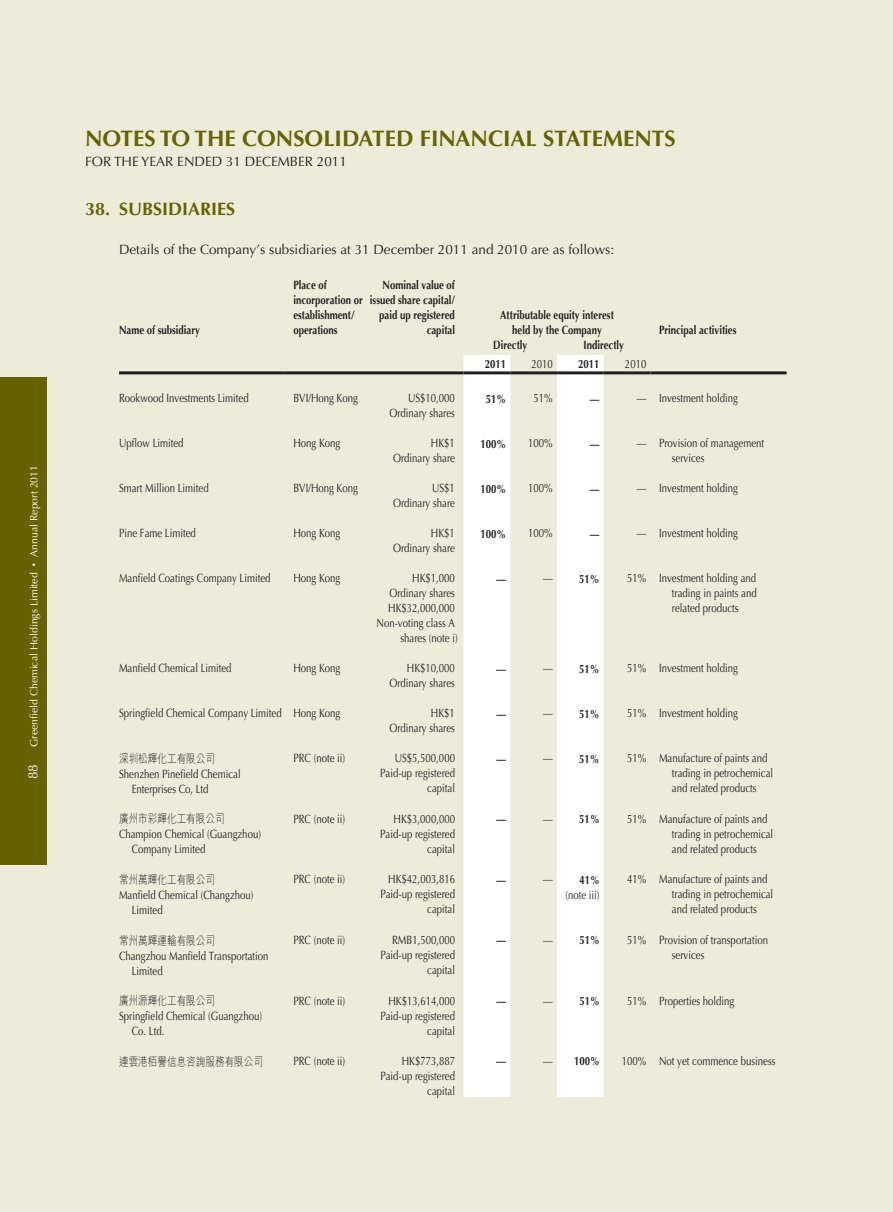
<style>
.page{position:relative;width:893px;height:1212px;background:#edecdb}
.page>*{position:absolute;margin:0;border:0;box-sizing:border-box;transform-origin:0 0}
.t1{font:700 22.5px "Optima LT Std";color:#676200}
.t2{font:700 18px "Optima LT Std";color:#676200}
.t3{font:13.5px "Optima LT Std";color:#231f20}
.t4{font:13.5px "Optima LT Std";color:#fff}
.t5{font:12px/15px "Optima LT Std";color:#231f20;text-align:right;scale:.8 1}
.t6{font:700 12px/15px "Optima";color:#231f20;scale:.8 1}
.t7{font:300 12px "M Hei HK";color:#231f20;scale:.8 1}
.t8{font:10.5px "Optima LT Std";color:#fff}
.s1{font-size:7.5px}
.s2{font-family:"Optima LT Std";font-weight:400}
</style>
<div class="page">
<div style="left:0;top:377px;width:47px;height:488px;background:#676200"></div>
<svg style="left:463px;top:355px;width:141px;height:742px;fill:#fff"></svg>
<hr style="left:119px;top:371px;width:166px;height:3px;background:#231f20">
<hr style="left:285px;top:371px;width:85px;height:3px;background:#231f20">
<hr style="left:370px;top:371px;width:93px;height:3px;background:#231f20">
<hr style="left:463px;top:371px;width:47px;height:3px;background:#231f20">
<hr style="left:510px;top:371px;width:47px;height:3px;background:#231f20">
<hr style="left:557px;top:371px;width:47px;height:3px;background:#231f20">
<hr style="left:604px;top:371px;width:47px;height:3px;background:#231f20">
<hr style="left:651px;top:371px;width:136px;height:3px;background:#231f20">
<p class="t8" style="left:28px;top:747px;width:283px;rotate:-90deg">Greenfield Chemical Holdings Limited <span class="s1">•</span> Annual Report 2011</p>
<p class="t4" style="left:25px;top:779px;width:17px;rotate:-90deg">88</p>
<h1 class="t1" style="left:85px;top:126px;width:592px">NOTES TO THE CONSOLIDATED FINANCIAL STATEMENTS</h1>
<p class="t3" style="left:85px;top:153px;width:263px">FOR THE YEAR ENDED 31 DECEMBER 2011</p>
<h2 class="t2" style="left:85px;top:198px;width:152px">38. SU BSIDIARIES</h2>
<p class="t3" style="left:119px;top:241px;width:497px">Details of the Company’s subsidiaries at 31 December 2011 and 2010 are as follows:</p>
<p class="t6" style="left:119px;top:322px;width:103px">Name of subsidiary</p>
<p class="t6" style="left:293px;top:277px;width:88px">Place of incorporation or establishment/ operations</p>
<p class="t6" style="left:370px;top:277px;width:108px;text-align:right">Nominal value of issued share capital/ paid up registered capital</p>
<p class="t6" style="left:500px;top:307px;width:144px;text-align:center">Attributable equity interest held by the Company</p>
<p class="t6" style="left:493px;top:337px;width:44px">Directly</p>
<p class="t6" style="left:584px;top:337px;width:52px">Indirectly</p>
<p class="t6" style="left:485px;top:357px;width:28px">2011</p>
<p class="t5" style="left:531px;top:356px;width:28px">2010</p>
<p class="t6" style="left:578px;top:357px;width:28px">2011</p>
<p class="t5" style="left:625px;top:356px;width:28px">2010</p>
<p class="t6" style="left:659px;top:322px;width:98px">Principal activities</p>
<p class="t5" style="left:119px;top:391px;width:164px">Rookwood Investments Limited</p>
<p class="t5" style="left:293px;top:391px;width:82px">BVI/Hong Kong</p>
<p class="t5" style="left:389px;top:391px;width:84px">US$10,000<br>Ordinary shares</p>
<p class="t6" style="left:486px;top:391px;width:27px">51%</p>
<p class="t5" style="left:534px;top:391px;width:26px">51%</p>
<p class="t6" style="left:590px;top:391px;width:14px">—</p>
<p class="t5" style="left:637px;top:391px;width:128px">— Investment holding</p>
<p class="t5" style="left:119px;top:436px;width:82px">Upflow Limited</p>
<p class="t5" style="left:293px;top:436px;width:60px">Hong Kong</p>
<p class="t5" style="left:393px;top:436px;width:79px">HK$1<br>Ordinary share</p>
<p class="t6" style="left:480px;top:436px;width:34px">100%</p>
<p class="t5" style="left:528px;top:436px;width:32px">100%</p>
<p class="t6" style="left:590px;top:436px;width:14px">—</p>
<p class="t5" style="left:672px;top:436px;width:117px;text-align:left;text-indent:-35px">— Provision of management services</p>
<p class="t5" style="left:119px;top:481px;width:114px">Smart Million Limited</p>
<p class="t5" style="left:293px;top:481px;width:82px">BVI/Hong Kong</p>
<p class="t5" style="left:393px;top:481px;width:79px">US$1<br>Ordinary share</p>
<p class="t6" style="left:480px;top:481px;width:34px">100%</p>
<p class="t5" style="left:528px;top:481px;width:32px">100%</p>
<p class="t6" style="left:590px;top:481px;width:14px">—</p>
<p class="t5" style="left:637px;top:481px;width:128px">— Investment holding</p>
<p class="t5" style="left:119px;top:526px;width:98px">Pine Fame Limited</p>
<p class="t5" style="left:293px;top:526px;width:60px">Hong Kong</p>
<p class="t5" style="left:393px;top:526px;width:79px">HK$1<br>Ordinary share</p>
<p class="t6" style="left:480px;top:526px;width:34px">100%</p>
<p class="t5" style="left:528px;top:526px;width:32px">100%</p>
<p class="t6" style="left:590px;top:526px;width:14px">—</p>
<p class="t5" style="left:637px;top:526px;width:128px">— Investment holding</p>
<p class="t5" style="left:119px;top:571px;width:191px">Manfield Coatings Company Limited</p>
<p class="t5" style="left:293px;top:571px;width:60px">Hong Kong</p>
<p class="t5" style="left:377px;top:571px;width:103px">HK$1,000<br>Ordinary shares<br>HK$32,000,000<br>Non-voting class A shares (note i)</p>
<p class="t6" style="left:496px;top:571px;width:13px">—</p>
<p class="t6" style="left:543px;top:571px;width:72px"><span class="s2">—</span> 51%</p>
<p class="t5" style="left:672px;top:571px;width:108px;text-align:justify;text-indent:-45px">51% Investment holding and trading in paints and related products</p>
<p class="t5" style="left:119px;top:661px;width:142px">Manfield Chemical Limited</p>
<p class="t5" style="left:293px;top:661px;width:60px">Hong Kong</p>
<p class="t5" style="left:389px;top:661px;width:84px">HK$10,000<br>Ordinary shares</p>
<p class="t6" style="left:496px;top:661px;width:13px">—</p>
<p class="t6" style="left:543px;top:661px;width:72px"><span class="s2">—</span> 51%</p>
<p class="t5" style="left:627px;top:661px;width:140px">51% Investment holding</p>
<p class="t5" style="left:119px;top:706px;width:278px">Springfield Chemical Company Limited Hong Kong</p>
<p class="t5" style="left:389px;top:706px;width:84px">HK$1<br>Ordinary shares</p>
<p class="t6" style="left:496px;top:706px;width:13px">—</p>
<p class="t6" style="left:543px;top:706px;width:72px"><span class="s2">—</span> 51%</p>
<p class="t5" style="left:627px;top:706px;width:140px">51% Investment holding</p>
<p class="t7" style="left:119px;top:752px;width:121px">深圳松輝化工有限公司</p>
<p class="t5" style="left:132px;top:766px;width:138px;text-align:left;text-indent:-13px">Shenzhen Pinefield Chemical<br>Enterprises Co, Ltd</p>
<p class="t5" style="left:293px;top:751px;width:66px">PRC (note ii)</p>
<p class="t5" style="left:380px;top:751px;width:95px">US$5,500,000<br>Paid-up registered capital</p>
<p class="t6" style="left:496px;top:751px;width:14px">—</p>
<p class="t6" style="left:543px;top:751px;width:72px"><span class="s2">—</span> 51%</p>
<p class="t5" style="left:672px;top:751px;width:128px;text-align:left;text-indent:-45px">51% Manufacture of paints and trading in petrochemical and related products</p>
<p class="t7" style="left:119px;top:813px;width:134px">廣州市彩輝化工有限公司</p>
<p class="t5" style="left:132px;top:827px;width:163px;text-align:left;text-indent:-13px">Champion Chemical (Guangzhou)<br>Company Limited</p>
<p class="t7" style="left:119px;top:873px;width:121px">常州萬輝化工有限公司</p>
<p class="t5" style="left:132px;top:887px;width:154px;text-align:left;text-indent:-13px">Manfield Chemical (Changzhou)<br>Limited</p>
<p class="t7" style="left:119px;top:934px;width:121px">常州萬輝運輸有限公司</p>
<p class="t5" style="left:132px;top:948px;width:172px;text-align:left;text-indent:-13px">Changzhou Manfield Transportation<br>Limited</p>
<p class="t7" style="left:119px;top:994px;width:121px">廣州源輝化工有限公司</p>
<p class="t5" style="left:132px;top:1009px;width:164px;text-align:left;text-indent:-13px">Springfield Chemical (Guangzhou)<br>Co. Ltd.</p>
<p class="t5" style="left:293px;top:811px;width:66px">PRC (note ii)</p>
<p class="t5" style="left:380px;top:811px;width:95px">HK$3,000,000<br>Paid-up registered capital</p>
<p class="t6" style="left:496px;top:812px;width:13px">—</p>
<p class="t6" style="left:543px;top:812px;width:72px"><span class="s2">—</span> 51%</p>
<p class="t5" style="left:672px;top:811px;width:128px;text-align:left;text-indent:-45px">51% Manufacture of paints and trading in petrochemical and related products</p>
<p class="t5" style="left:293px;top:872px;width:66px">PRC (note ii)</p>
<p class="t5" style="left:380px;top:872px;width:95px">HK$42,003,816<br>Paid-up registered capital</p>
<p class="t6" style="left:496px;top:872px;width:13px">—</p>
<p class="t6" style="left:543px;top:872px;width:72px"><span class="s2">—</span> 41%</p>
<p class="t5" style="left:565px;top:887px;width:44px">(note iii)</p>
<p class="t5" style="left:672px;top:872px;width:128px;text-align:left;text-indent:-45px">41% Manufacture of paints and trading in petrochemical and related products</p>
<p class="t5" style="left:293px;top:932px;width:66px">PRC (note ii)</p>
<p class="t5" style="left:380px;top:932px;width:95px">RMB1,500,000<br>Paid-up registered capital</p>
<p class="t6" style="left:496px;top:933px;width:13px">—</p>
<p class="t6" style="left:543px;top:933px;width:72px"><span class="s2">—</span> 51%</p>
<p class="t5" style="left:672px;top:932px;width:122px;text-align:left;text-indent:-45px">51% Provision of transportation services</p>
<p class="t5" style="left:293px;top:993px;width:66px">PRC (note ii)</p>
<p class="t5" style="left:380px;top:993px;width:95px">HK$13,614,000<br>Paid-up registered capital</p>
<p class="t6" style="left:496px;top:993px;width:13px">—</p>
<p class="t6" style="left:543px;top:993px;width:72px"><span class="s2">—</span> 51%</p>
<p class="t5" style="left:627px;top:993px;width:136px">51% Properties holding</p>
<p class="t7" style="left:119px;top:1055px;width:181px">連雲港栢譽信息咨詢服務有限公司</p>
<p class="t5" style="left:293px;top:1054px;width:66px">PRC (note ii)</p>
<p class="t5" style="left:380px;top:1054px;width:95px">HK$773,887<br>Paid-up registered capital</p>
<p class="t6" style="left:496px;top:1054px;width:13px">—</p>
<p class="t6" style="left:543px;top:1054px;width:72px"><span class="s2">—</span> 100%</p>
<p class="t5" style="left:622px;top:1054px;width:194px">100% Not yet commence business</p>
</div>
